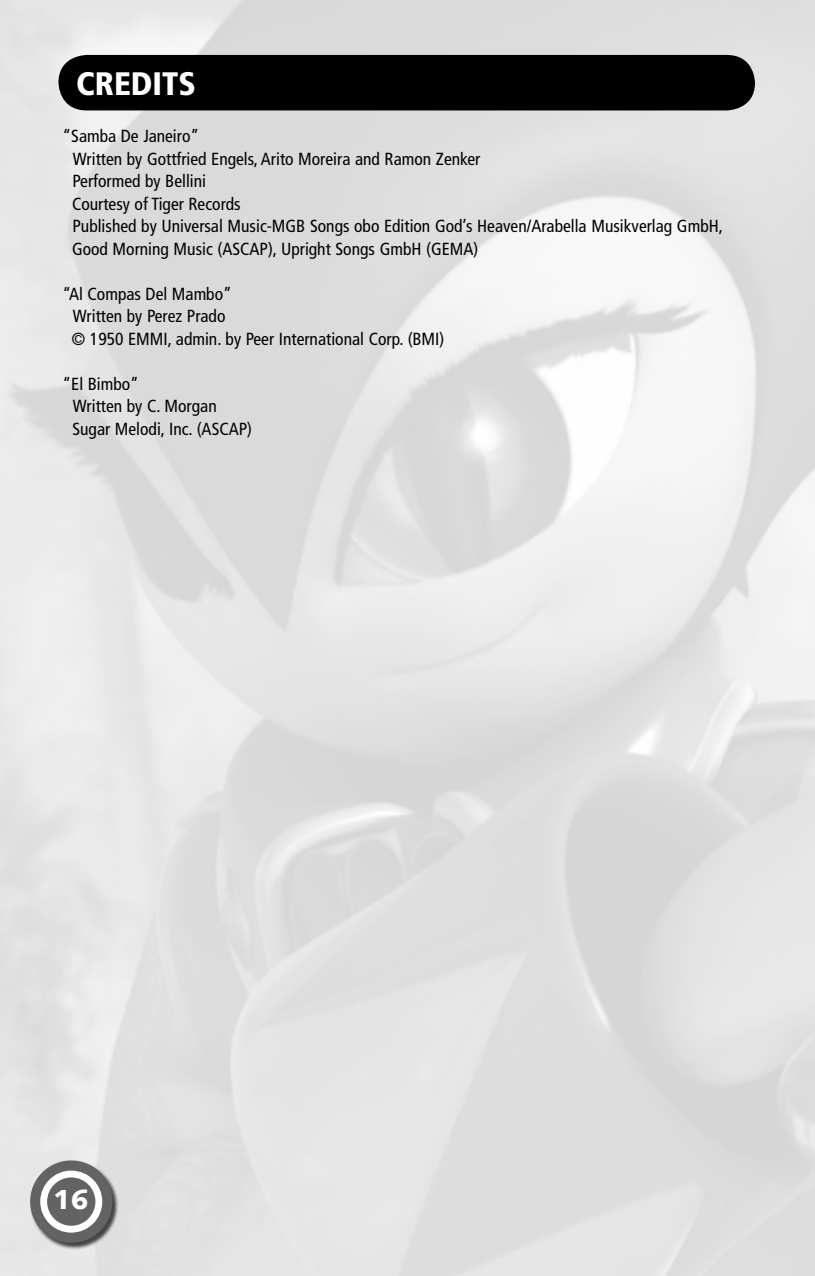
<style>
.page{position:relative;width:815px;height:1276px;background:#fff}
.page>*{position:absolute;margin:0;border:0;box-sizing:border-box;transform-origin:0 0}
.t1{font:900 condensed 32.5px "Frutiger LT Std";color:#fff}
.t2{font:900 27.5px "Syntax LT Std";color:#fff}
.t3{font:condensed 17.5px/22.5px "Frutiger LT Std";color:#000}
</style>
<div class="page">
<img style="left:0;top:0;width:815px;height:1276px">
<div style="left:30px;top:1160px;width:99px;height:99px;background:#000;opacity:.7"></div>
<div style="left:30px;top:1160px;width:82px;height:82px;background:#636363;border-radius:50%"></div>
<svg style="left:40px;top:1170px;width:62px;height:62px"></svg>
<div style="left:58px;top:55px;width:697px;height:55px;background:#000;border-radius:28px"></div>
<h1 class="t1" style="left:76px;top:64px;width:121px">CREDITS</h1>
<p class="t3" style="left:72px;top:125px;width:652px;text-indent:-9px">“Samba De Janeiro”<br>Written by Gottfried Engels, Arito Moreira and Ramon Zenker<br>Performed by Bellini<br>Courtesy of Tiger Records<br>Published by Universal Music-MGB Songs obo Edition God’s Heaven/Arabella Musikverlag GmbH, Good Morning Music (ASCAP), Upright Songs GmbH (GEMA)</p>
<p class="t3" style="left:71px;top:282px;width:374px;text-indent:-9px">“Al Compas Del Mambo”<br>Written by Perez Prado<br>© 1950 EMMI, admin. by Peer International Corp. (BMI)</p>
<p class="t3" style="left:72px;top:372px;width:181px;text-indent:-10px">“El Bimbo”<br>Written by C. Morgan<br>Sugar Melodi, Inc. (ASCAP)</p>
<h2 class="t2" style="left:53px;top:1183px;width:37px">16</h2>
</div>
